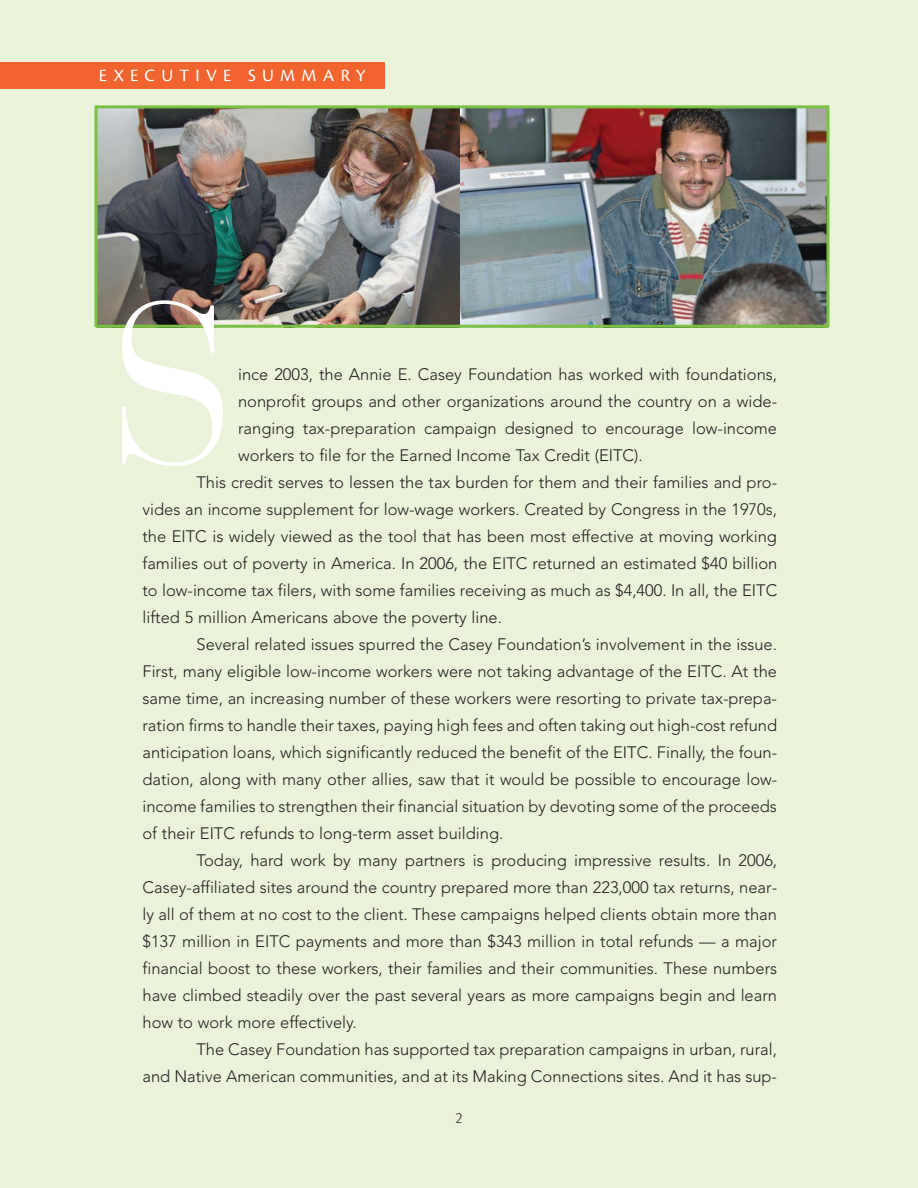
<style>
.page{position:relative;width:918px;height:1188px;background:#eaf3d9}
.page>*{position:absolute;margin:0;border:0;box-sizing:border-box;transform-origin:0 0}
.t1{font:225px "Bauer Bodoni";color:#fff}
.t2{font:18px "Cronos Pro";letter-spacing:.35em;color:#fff}
.t3{font:300 16.5px "Avenir";color:#231f20}
.t4{font:300 16.5px "Cronos Pro";color:#231f20}
</style>
<div class="page">
<img style="left:98px;top:108px;width:362px;height:217px">
<img style="left:460px;top:108px;width:369px;height:220px">
<div style="left:0;top:62px;width:385px;height:26px;background:#f2642f"></div>
<hr style="left:96px;top:105px;width:732px;height:3px;background:#79c142">
<hr style="left:96px;top:325px;width:732px;height:3px;background:#79c142">
<hr style="left:94px;top:105px;width:3px;height:222px;background:#79c142">
<hr style="left:826px;top:105px;width:3px;height:222px;background:#79c142">
<p class="t2" style="left:99px;top:69px;width:269px">EXECUTIVE SUMMARY</p>
<h1 class="t1" style="left:110px;top:304px;width:127px">S</h1>
<p class="t3" style="left:238px;top:367px;width:541px">ince 2003, the Annie E. Casey Foundation has worked with foundations,</p>
<p class="t3" style="left:238px;top:394px;width:541px">nonprofit groups and other organizations around the country on a wide-</p>
<p class="t3" style="left:238px;top:421px;width:541px">ranging tax-preparation campaign designed to encourage low-income</p>
<p class="t3" style="left:238px;top:448px;width:406px">workers to file for the Earned Income Tax Credit (EITC).</p>
<p class="t3" style="left:197px;top:475px;width:582px">This credit serves to lessen the tax burden for them and their families and pro-</p>
<p class="t3" style="left:142px;top:502px;width:636px">vides an income supplement for low-wage workers. Created by Congress in the 1970s,</p>
<p class="t3" style="left:142px;top:529px;width:636px">the EITC is widely viewed as the tool that has been most effective at moving working</p>
<p class="t3" style="left:142px;top:556px;width:636px">families out of poverty in America. In 2006, the EITC returned an estimated $40 billion</p>
<p class="t3" style="left:142px;top:583px;width:636px">to low-income tax filers, with some families receiving as much as $4,400. In all, the EITC</p>
<p class="t3" style="left:142px;top:610px;width:361px">lifted 5 million Americans above the poverty line.</p>
<p class="t3" style="left:196px;top:637px;width:582px">Several related issues spurred the Casey Foundation’s involvement in the issue.</p>
<p class="t3" style="left:142px;top:664px;width:636px">First, many eligible low-income workers were not taking advantage of the EITC. At the</p>
<p class="t3" style="left:142px;top:691px;width:636px">same time, an increasing number of these workers were resorting to private tax-prepa-</p>
<p class="t3" style="left:142px;top:718px;width:636px">ration firms to handle their taxes, paying high fees and often taking out high-cost refund</p>
<p class="t3" style="left:142px;top:745px;width:636px">anticipation loans, which significantly reduced the benefit of the EITC. Finally, the foun-</p>
<p class="t3" style="left:142px;top:772px;width:636px">dation, along with many other allies, saw that it would be possible to encourage low-</p>
<p class="t3" style="left:142px;top:799px;width:636px">income families to strengthen their financial situation by devoting some of the proceeds</p>
<p class="t3" style="left:143px;top:826px;width:362px">of their EITC refunds to long-term asset building.</p>
<p class="t3" style="left:197px;top:853px;width:582px">Today, hard work by many partners is producing impressive results. In 2006,</p>
<p class="t3" style="left:142px;top:880px;width:636px">Casey-affiliated sites around the country prepared more than 223,000 tax returns, near-</p>
<p class="t3" style="left:142px;top:907px;width:636px">ly all of them at no cost to the client. These campaigns helped clients obtain more than</p>
<p class="t3" style="left:143px;top:934px;width:636px">$137 million in EITC payments and more than $343 million in total refunds — a major</p>
<p class="t3" style="left:142px;top:961px;width:636px">financial boost to these workers, their families and their communities. These numbers</p>
<p class="t3" style="left:142px;top:988px;width:636px">have climbed steadily over the past several years as more campaigns begin and learn</p>
<p class="t3" style="left:142px;top:1015px;width:216px">how to work more effectively.</p>
<p class="t3" style="left:196px;top:1042px;width:582px">The Casey Foundation has supported tax preparation campaigns in urban, rural,</p>
<p class="t3" style="left:142px;top:1069px;width:636px">and Native American communities, and at its Making Connections sites. And it has sup-</p>
<p class="t4" style="left:455px;top:1112px;width:9px">2</p>
</div>
